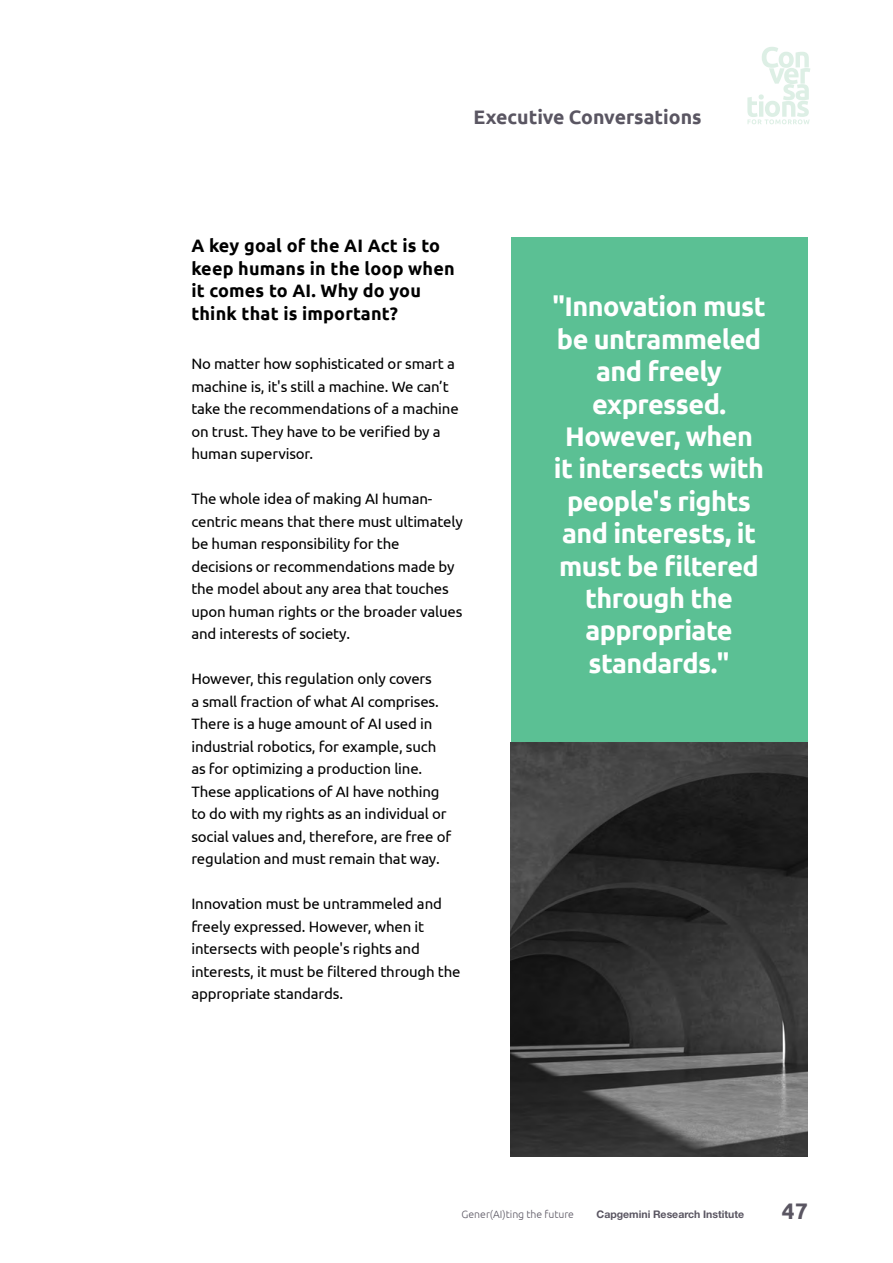
<style>
.page{position:relative;width:893px;height:1263px;background:#fff}
.page>*{position:absolute;margin:0;border:0;box-sizing:border-box;transform-origin:0 0}
.t1{font:700 27px/32.4px "Ubuntu";letter-spacing:-.02em;color:#fff;text-align:center}
.t2{font:700 22.5px "Ubuntu";color:#5a5662}
.t3{font:700 19.5px "Ubuntu";color:#5a5662}
.t4{font:700 18px/22.5px "Ubuntu";letter-spacing:.01em;color:#000}
.t5{font:15px/22.5px "Ubuntu";letter-spacing:-.01em;color:#000}
.t6{font:700 10.5px "Helvetica Neue LT Std";color:#5a5662}
.t7{font:300 10.5px "Ubuntu";color:#5a5662}
</style>
<div class="page">
<div style="left:511px;top:238px;width:297px;height:504px;background:#5bc094"></div>
<img style="left:511px;top:742px;width:297px;height:415px">
<svg style="left:747px;top:47px;width:63px;height:77px"></svg>
<h3 class="t3" style="left:474px;top:106px;width:230px">Executive Conversations</h3>
<p class="t4" style="left:191px;top:234px;width:265px">A key goal of the AI Act is to keep humans in the loop when it comes to AI. Why do you think that is important?</p>
<p class="t5" style="left:191px;top:352px;width:269px">No matter how sophisticated or smart a machine is, it's still a machine. We can’t take the recommendations of a machine on trust. They have to be verified by a human supervisor.</p>
<p class="t5" style="left:191px;top:487px;width:273px">The whole idea of making AI human&shy;centric means that there must ultimately be human responsibility for the decisions or recommendations made by the model about any area that touches upon human rights or the broader values and interests of society.</p>
<p class="t5" style="left:191px;top:667px;width:261px">However, this regulation only covers<br>a small fraction of what AI comprises.<br>There is a huge amount of AI used in industrial robotics, for example, such as for optimizing a production line.<br>These applications of AI have nothing to do with my rights as an individual or social values and, therefore, are free of regulation and must remain that way.</p>
<p class="t5" style="left:191px;top:892px;width:271px">Innovation must be untrammeled and freely expressed. However, when it intersects with people's rights and interests, it must be filtered through the appropriate standards.</p>
<h1 class="t1" style="left:552px;top:290px;width:215px">"Innovation must be untrammeled and freely expressed.<br>However, when it intersects with people's rights and interests, it must be filtered through the appropriate standards."</h1>
<p class="t7" style="left:462px;top:1208px;width:114px">Gener(AI)ting the future</p>
<p class="t6" style="left:597px;top:1207px;width:149px">Capgemini Research Institute</p>
<h2 class="t2" style="left:782px;top:1197px;width:28px">47</h2>
</div>
